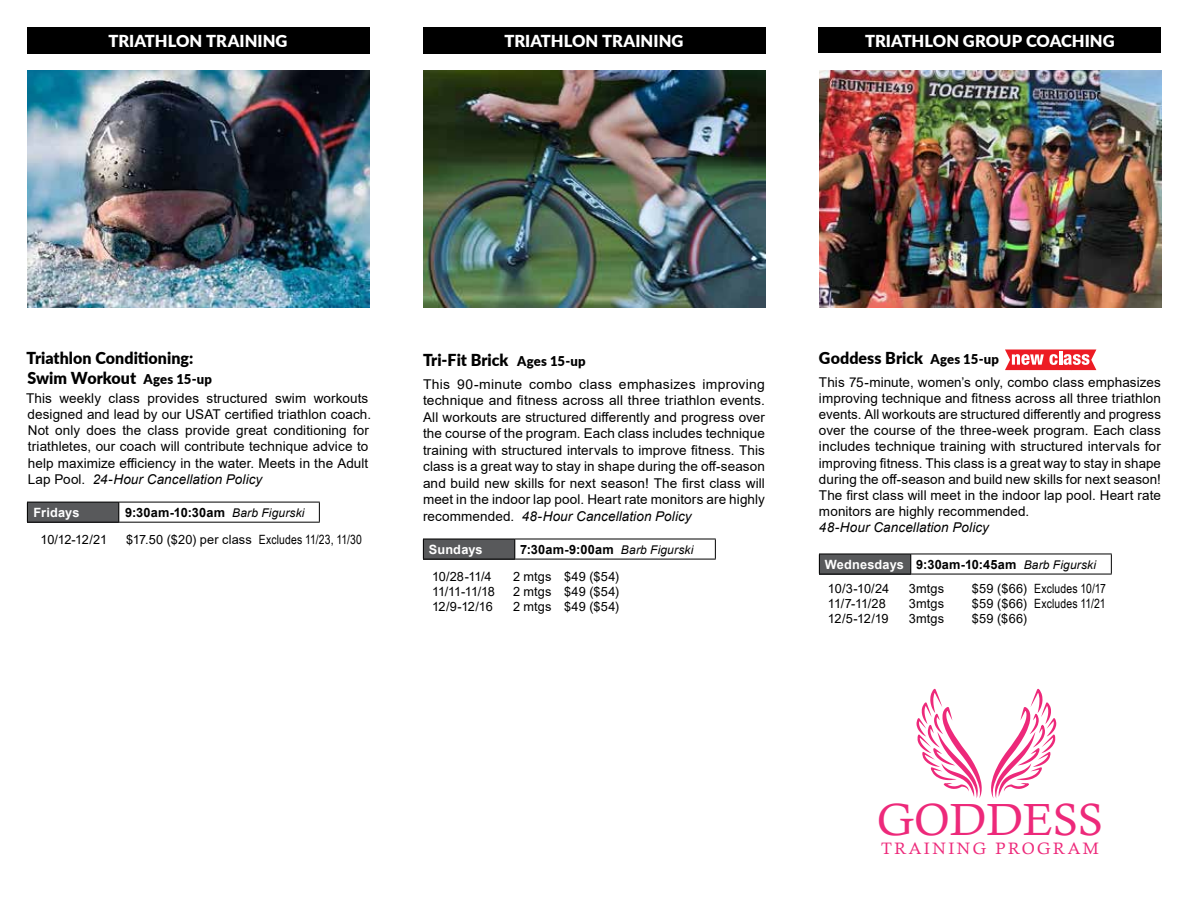
<style>
.page{position:relative;width:1188px;height:918px;background:#fff}
.page>*{position:absolute;margin:0;border:0;box-sizing:border-box;transform-origin:0 0}
.t1{font:45.15px "Calisto";color:#ed297a}
.t2{font:900 16.5px/19.8px "Lato";color:#000}
.t3{font:900 16.5px "Lato";letter-spacing:.005em;color:#fff}
.t4{font:16.5px "Calisto";letter-spacing:.15em;color:#ed297a}
.t5{font:13.5px/16.2px "Arial";letter-spacing:.005em;color:#000;text-align:justify}
.t6{font:italic 13.5px "Arial";letter-spacing:.005em;color:#000}
.t7{font:12.75px "Arial";letter-spacing:.005em;color:#000}
.t8{font:700 12.75px/24.2px "Arial";letter-spacing:.015em;color:#000}
.t9{font:12.75px "Arial Narrow";letter-spacing:.01em;color:#000}
.t10{font:700 12.75px "Arial";letter-spacing:.01em;color:#fff}
.s1{font-size:13.5px}
.s2{font-style:italic}
.s3{font-weight:400;font-style:italic;font-size:12px}
.s4{font-family:"Arial Narrow"}
.s5{color:#fff}
.s6{font-weight:400}
.s7{font-family:"Arial"}
</style>
<div class="page">
<div style="left:423px;top:27px;width:342px;height:27px;background:#000"></div>
<div style="left:27px;top:27px;width:342px;height:27px;background:#000"></div>
<img style="left:27px;top:70px;width:342px;height:237px">
<div style="left:423px;top:539px;width:92px;height:20px;background:#58595b"></div>
<hr style="left:423px;top:539px;width:92px;height:1px;background:#000">
<svg style="left:423px;top:539px;width:1px;height:20px"></svg>
<hr style="left:515px;top:539px;width:201px;height:1px;background:#000">
<svg style="left:514px;top:539px;width:1px;height:20px"></svg>
<hr style="left:423px;top:559px;width:92px;height:1px;background:#000">
<hr style="left:515px;top:559px;width:201px;height:1px;background:#000">
<svg style="left:715px;top:539px;width:1px;height:20px"></svg>
<img style="left:423px;top:71px;width:342px;height:236px">
<div style="left:27px;top:502px;width:92px;height:20px;background:#58595b"></div>
<hr style="left:27px;top:502px;width:92px;height:1px;background:#000">
<svg style="left:27px;top:502px;width:1px;height:20px"></svg>
<hr style="left:119px;top:502px;width:201px;height:1px;background:#000">
<svg style="left:118px;top:502px;width:1px;height:20px"></svg>
<hr style="left:27px;top:522px;width:92px;height:1px;background:#000">
<hr style="left:119px;top:522px;width:201px;height:1px;background:#000">
<svg style="left:319px;top:502px;width:1px;height:20px"></svg>
<div style="left:819px;top:28px;width:342px;height:25px;background:#000"></div>
<svg style="left:1005px;top:349px;width:91px;height:21px"></svg>
<div style="left:819px;top:554px;width:92px;height:20px;background:#58595b"></div>
<hr style="left:819px;top:554px;width:92px;height:1px;background:#000">
<svg style="left:819px;top:554px;width:1px;height:20px"></svg>
<hr style="left:911px;top:554px;width:201px;height:1px;background:#000">
<svg style="left:910px;top:554px;width:1px;height:20px"></svg>
<hr style="left:819px;top:574px;width:92px;height:1px;background:#000">
<hr style="left:911px;top:574px;width:201px;height:1px;background:#000">
<svg style="left:1111px;top:554px;width:1px;height:20px"></svg>
<img style="left:819px;top:70px;width:342px;height:237px">
<svg style="left:991px;top:689px;width:65px;height:109px"></svg>
<svg style="left:916px;top:689px;width:66px;height:109px"></svg>
<p class="t3" style="left:108px;top:29px;width:181px">TRIATHLON TRAINING</p>
<p class="t3" style="left:504px;top:29px;width:181px">TRIATHLON TRAINING</p>
<p class="t3" style="left:865px;top:29px;width:251px">TRIATHLON GROUP COACHING</p>
<p class="t2" style="left:26px;top:347px;width:187px">Triathlon Conditioning:<br>Swim Workout <span class="s1">Ages 15-up</span></p>
<p class="t5" style="left:26px;top:390px;width:347px;text-align:left">This weekly class provides structured swim workouts designed and lead by our USAT certified triathlon coach.<br>Not only does the class provide great conditioning for triathletes, our coach will contribute technique advice to help maximize efficiency in the water. Meets in the Adult Lap Pool. <span class="s2">24-Hour Cancellation Policy</span></p>
<p class="t10" style="left:34px;top:503px;width:47px">Fridays</p>
<p class="t8" style="left:125px;top:500px;width:181px">9:30am-10:30am <span class="s3">Barb Figurski</span></p>
<p class="t7" style="left:41px;top:531px;width:68px">10/12-12/21</p>
<p class="t7" style="left:126px;top:531px;width:238px">$17.50 ($20) per class <span class="s4">Excludes 11/23, 11/30</span></p>
<p class="t2" style="left:423px;top:349px;width:164px">Tri-Fit Brick <span class="s1">Ages 15-up</span></p>
<p class="t5" style="left:423px;top:376px;width:344px">This 90-minute combo class emphasizes improving technique and fitness across all three triathlon events.<br>All workouts are structured differently and progress over the course of the program. Each class includes technique training with structured intervals to improve fitness. This class is a great way to stay in shape during the off-season and build new skills for next season! The first class will meet in the indoor lap pool. Heart rate monitors are highly recommended. <span class="s2">48-Hour Cancellation Policy</span></p>
<p class="t10" style="left:429px;top:540px;width:55px">Sundays</p>
<p class="t8" style="left:520px;top:537px;width:175px">7:30am-9:00am <span class="s3">Barb Figurski</span></p>
<p class="t7" style="left:432px;top:568px;width:61px">10/28-11/4</p>
<p class="t7" style="left:513px;top:568px;width:108px">2 mtgs $49 ($54)</p>
<p class="t7" style="left:432px;top:583px;width:64px">11/11-11/18</p>
<p class="t7" style="left:513px;top:583px;width:108px">2 mtgs $49 ($54)</p>
<p class="t7" style="left:432px;top:598px;width:62px">12/9-12/16</p>
<p class="t7" style="left:513px;top:598px;width:108px">2 mtgs $49 ($54)</p>
<p class="t2" style="left:819px;top:348px;width:181px">Goddess Brick <span class="s1">Ages 15-up</span></p>
<p class="t5" style="left:819px;top:374px;width:344px">This 75-minute, women’s only, combo class emphasizes improving technique and fitness across all three triathlon events. All workouts are structured differently and progress over the course of the three-week program. Each class includes technique training with structured intervals for improving fitness. This class is a great way to stay in shape during the off-season and build new skills for next season!<br>The first class will meet in the indoor lap pool. Heart rate monitors are highly recommended.</p>
<p class="t6" style="left:819px;top:519px;width:171px">48-Hour Cancellation Policy</p>
<p class="t8" style="left:825px;top:552px;width:273px"><span class="s5">Wednesdays</span> 9:30am-10:45am <span class="s3">Barb Figurski<br></span><span class="s6">10/3-10/24</span></p>
<p class="t7" style="left:909px;top:579px;width:37px">3mtgs</p>
<p class="t9" style="left:972px;top:579px;width:136px"><span class="s7">$59 ($66)</span> Excludes 10/17</p>
<p class="t7" style="left:828px;top:595px;width:59px">11/7-11/28</p>
<p class="t7" style="left:909px;top:595px;width:37px">3mtgs</p>
<p class="t9" style="left:972px;top:594px;width:135px"><span class="s7">$59 ($66)</span> Excludes 11/21</p>
<p class="t7" style="left:828px;top:610px;width:62px">12/5-12/19</p>
<p class="t7" style="left:909px;top:610px;width:37px">3mtgs</p>
<p class="t7" style="left:972px;top:610px;width:57px">$59 ($66)</p>
<h1 class="t1" style="left:877px;top:793px;width:227px">GODDESS</h1>
<p class="t4" style="left:881px;top:839px;width:219px">TRAINING PROGRAM</p>
</div>
